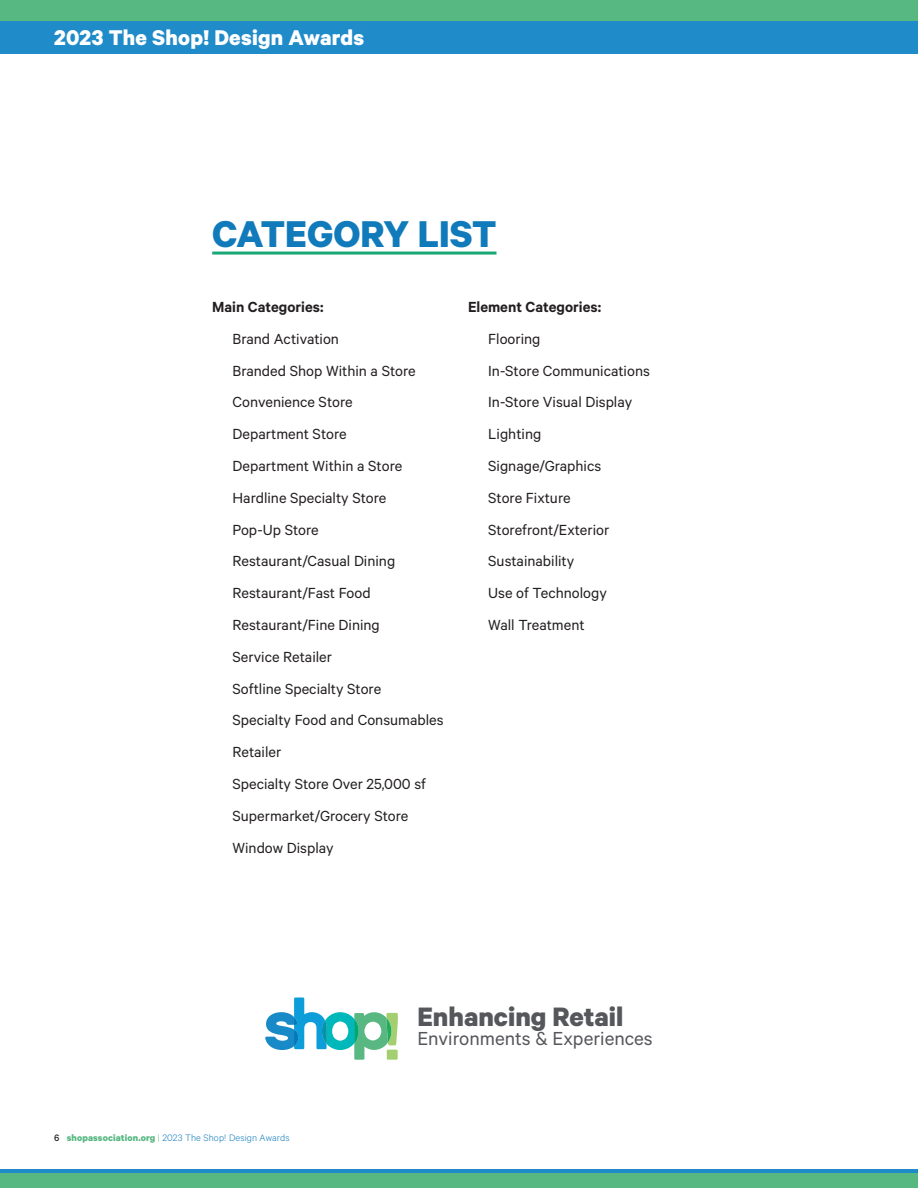
<style>
.page{position:relative;width:918px;height:1188px;background:#fff}
.page>*{position:absolute;margin:0;border:0;box-sizing:border-box;transform-origin:0 0}
.t1{font:700 42px "Calibre";color:#107aba}
.t2{font:700 30px "Calibre";color:#56575b}
.t3{font:700 24px "Calibre";letter-spacing:.01em;color:#fff}
.t4{font:21.3px "Calibre";color:#56575b}
.t5{font:16.5px/31.8px "Calibre";color:#231f20}
.t6{font:600 16.5px "Calibre";color:#231f20}
.t7{font:300 10.5px "Calibre";letter-spacing:.01em;color:#107aba}
.s1{font-weight:500;color:#231f20}
.s2{font-weight:700;color:#58b882}
.s3{color:#58b882}
</style>
<div class="page">
<div style="left:0;top:20px;width:918px;height:34px;background:#208bc9"></div>
<div style="left:0;top:1169px;width:918px;height:5px;background:#208bc9"></div>
<div style="left:0;top:1174px;width:918px;height:14px;background:#58b882"></div>
<div style="left:0;top:0;width:918px;height:20px;background:#58b882"></div>
<svg style="left:265px;top:997px;width:133px;height:63px"></svg>
<hr style="left:212px;top:252px;width:285px;height:3px;background:#17a875">
<h3 class="t3" style="left:54px;top:23px;width:312px">2023 The Shop! Design Awards</h3>
<p class="t1" style="left:212px;top:208px;width:286px">CATEGORY LIST</p>
<p class="t6" style="left:212px;top:297px;width:113px">Main Categories:</p>
<p class="t5" style="left:233px;top:322px;width:108px">Brand Activation</p>
<p class="t5" style="left:233px;top:354px;width:185px">Branded Shop Within a Store</p>
<p class="t5" style="left:233px;top:386px;width:122px">Convenience Store</p>
<p class="t5" style="left:233px;top:418px;width:116px">Department Store</p>
<p class="t5" style="left:233px;top:449px;width:171px">Department Within a Store</p>
<p class="t5" style="left:233px;top:481px;width:155px">Hardline Specialty Store</p>
<p class="t5" style="left:233px;top:513px;width:88px">Pop-Up Store</p>
<p class="t5" style="left:233px;top:545px;width:164px">Restaurant/Casual Dining</p>
<p class="t5" style="left:233px;top:577px;width:140px">Restaurant/Fast Food</p>
<p class="t5" style="left:233px;top:608px;width:149px">Restaurant/Fine Dining</p>
<p class="t5" style="left:233px;top:640px;width:101px">Service Retailer</p>
<p class="t5" style="left:233px;top:672px;width:150px">Softline Specialty Store</p>
<p class="t5" style="left:233px;top:704px;width:213px">Specialty Food and Consumables<br>Retailer</p>
<p class="t5" style="left:233px;top:767px;width:195px">Specialty Store Over 25,000 sf</p>
<p class="t5" style="left:233px;top:799px;width:177px">Supermarket/Grocery Store</p>
<p class="t5" style="left:233px;top:831px;width:103px">Window Display</p>
<p class="t6" style="left:468px;top:297px;width:135px">Element Categories:</p>
<p class="t5" style="left:488px;top:322px;width:54px">Flooring</p>
<p class="t5" style="left:488px;top:354px;width:163px">In-Store Communications</p>
<p class="t5" style="left:488px;top:386px;width:145px">In-Store Visual Display</p>
<p class="t5" style="left:488px;top:418px;width:55px">Lighting</p>
<p class="t5" style="left:488px;top:449px;width:115px">Signage/Graphics</p>
<p class="t5" style="left:488px;top:481px;width:84px">Store Fixture</p>
<p class="t5" style="left:488px;top:513px;width:123px">Storefront/Exterior</p>
<p class="t5" style="left:488px;top:545px;width:87px">Sustainability</p>
<p class="t5" style="left:488px;top:577px;width:120px">Use of Technology</p>
<p class="t5" style="left:488px;top:608px;width:98px">Wall Treatment</p>
<p class="t7" style="left:54px;top:1131px;width:237px"><span class="s1">6</span> <span class="s2">shopassociation.org</span> <span class="s3">|</span> 2023 The Shop! Design Awards</p>
<p class="t2" style="left:417px;top:998px;width:208px">Enhancing Retail</p>
<p class="t4" style="left:417px;top:1026px;width:237px">Environments &amp; Experiences</p>
</div>
